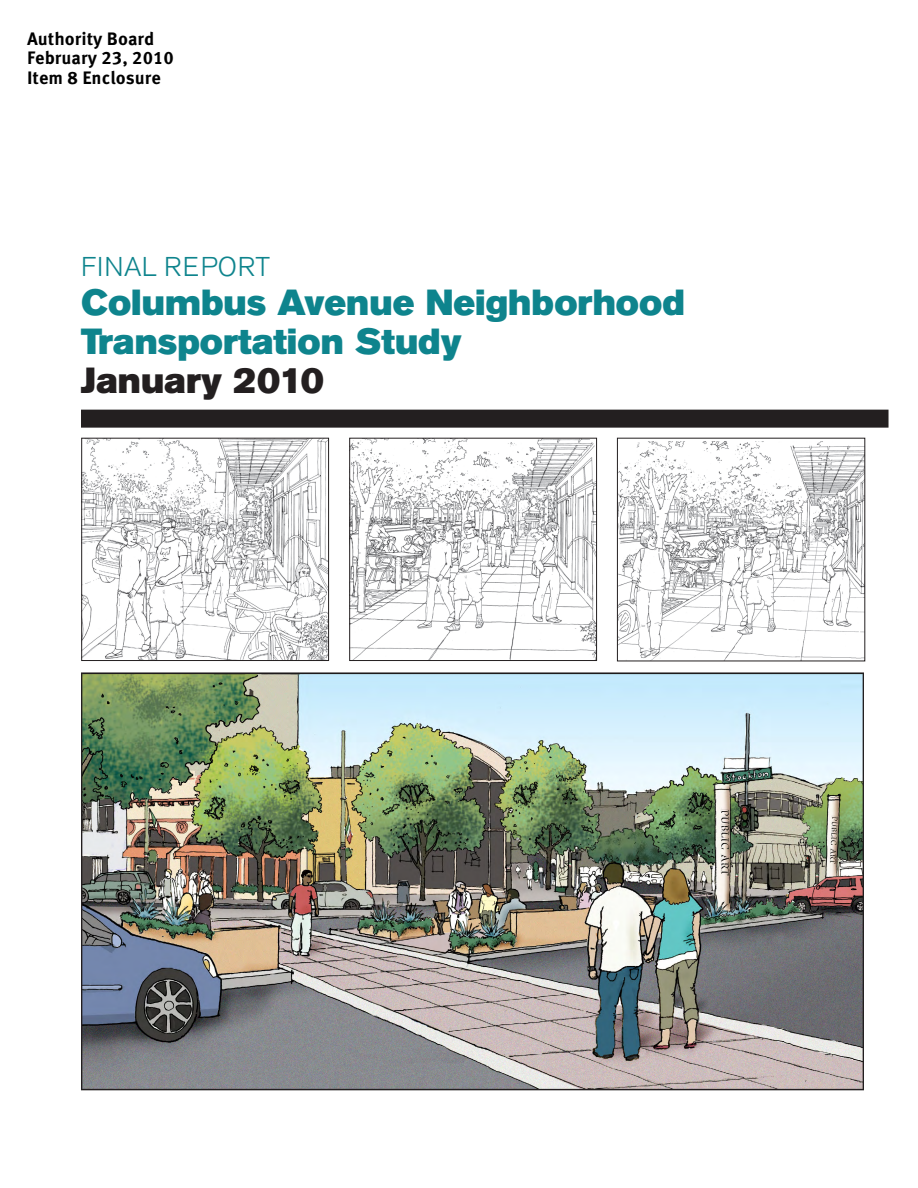
<style>
.page{position:relative;width:918px;height:1188px;background:#fff}
.page>*{position:absolute;margin:0;border:0;box-sizing:border-box;transform-origin:0 0}
.t1{font:36px/39px "Akzidenz Grotesk Std Super";color:#0e848d}
.t2{font:36px "Akzidenz Grotesk Std Super";color:#231f20}
.t3{font:300 27px "Akzidenz Grotesk Std";color:#0e848d}
.t4{font:700 18px/19.8px "Meta Corr Baltic";color:#000}
</style>
<div class="page">
<img style="left:83px;top:674px;width:779px;height:414px">
<img style="left:619px;top:442px;width:244px;height:217px">
<div style="left:617px;top:438px;width:248px;height:223px;border:1px solid #231f20"></div>
<img style="left:351px;top:440px;width:244px;height:219px">
<div style="left:349px;top:438px;width:248px;height:223px;border:1px solid #231f20"></div>
<img style="left:83px;top:440px;width:244px;height:219px">
<div style="left:81px;top:438px;width:248px;height:223px;border:1px solid #231f20"></div>
<div style="left:81px;top:410px;width:808px;height:18px;background:#231f20"></div>
<p class="t4" style="left:27px;top:29px;width:149px">Authority Board<br>February 23, 2010<br>Item 8 Enclosure</p>
<p class="t3" style="left:81px;top:252px;width:191px">FINAL REPORT</p>
<p class="t1" style="left:81px;top:283px;width:605px">Columbus Avenue Neighborhood<br>Transportation Study</p>
<p class="t2" style="left:81px;top:360px;width:244px">January 2010</p>
</div>
